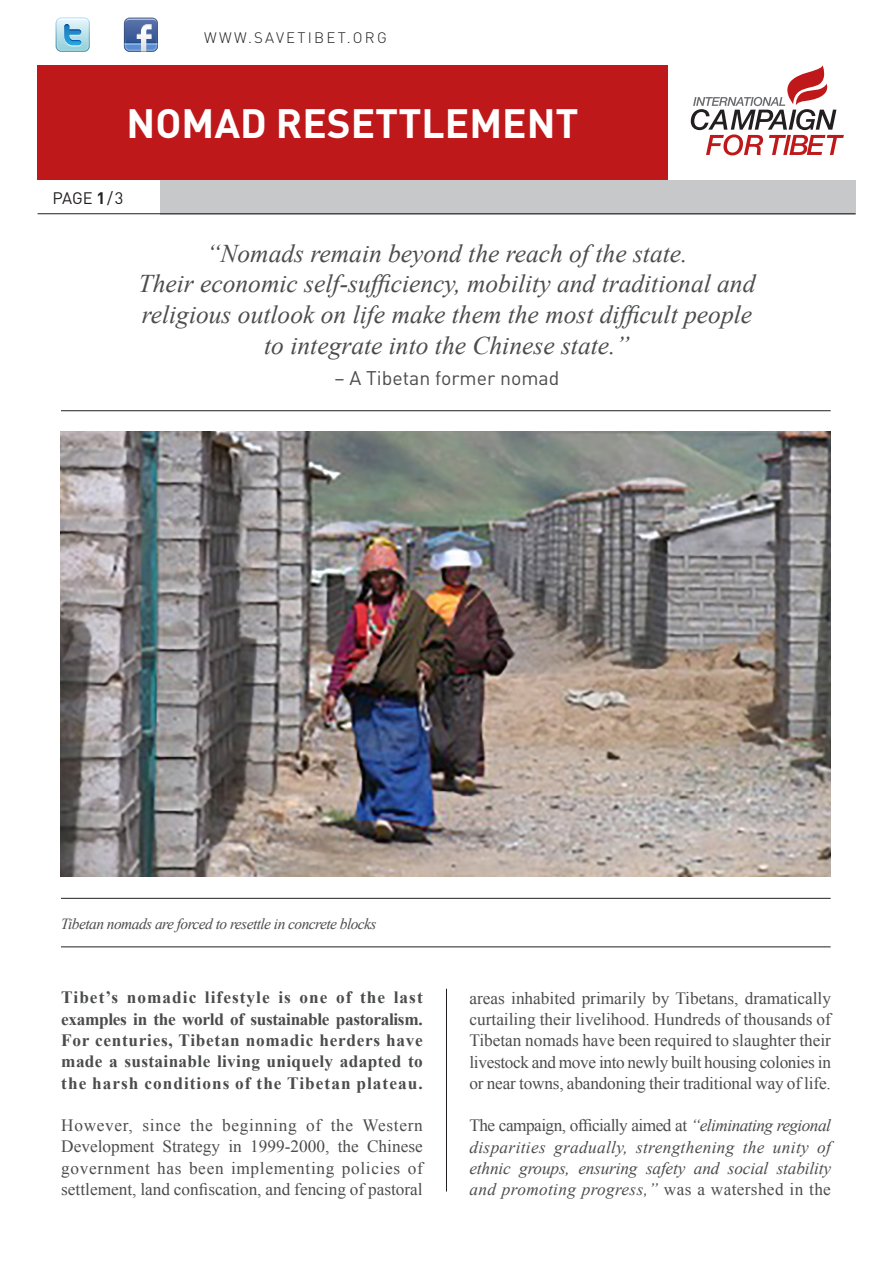
<style>
.page{position:relative;width:893px;height:1263px;background:#fff}
.page>*{position:absolute;margin:0;border:0;box-sizing:border-box;transform-origin:0 0}
.t1{font:700 40.5px "DIN Pro";color:#fff}
.t2{font:italic 25.5px/30.6px "Times New Roman";color:#4b4c4d;text-align:center}
.t3{font:19.5px "DIN Pro";color:#4b4c4d}
.t4{font:17.25px/21.3px "Times New Roman";letter-spacing:-.005em;color:#4b4c4d;text-align:justify}
.t5{font:700 17.25px/21.3px "Times New Roman";letter-spacing:.06em;color:#4b4c4d;text-align:justify}
.t6{font:italic 17.25px/21.3px "Times New Roman";letter-spacing:-.01em;color:#4b4c4d;text-align:justify}
.t7{font:16.5px "DIN Pro";color:#231f20}
.t8{font:italic 15.45px "Times New Roman";letter-spacing:-.035em;color:#4b4c4d}
.t9{font:300 15px "DIN Pro";letter-spacing:.15em;color:#231f20}
.s1{font-weight:700}
.s2{font-style:normal}
</style>
<div class="page">
<div style="left:160px;top:180px;width:696px;height:34px;background:#c7c8ca"></div>
<svg style="left:691px;top:65px;width:153px;height:90px"></svg>
<div style="left:38px;top:66px;width:630px;height:114px;background:#bf181b"></div>
<svg style="left:56px;top:18px;width:34px;height:34px"></svg>
<svg style="left:124px;top:18px;width:34px;height:34px"></svg>
<hr style="left:38px;top:213px;width:818px;height:1px;background:#231f20">
<hr style="left:61px;top:410px;width:770px;height:1px;background:#231f20">
<hr style="left:446px;top:989px;width:1px;height:202px;background:#231f20">
<hr style="left:61px;top:898px;width:770px;height:1px;background:#231f20">
<hr style="left:61px;top:946px;width:770px;height:1px;background:#231f20">
<img style="left:61px;top:432px;width:770px;height:445px">
<p class="t9" style="left:204px;top:27px;width:184px">WWW.SAVETIBET.ORG</p>
<p class="t1" style="left:127px;top:96px;width:453px">NOMAD RESETTLEMENT</p>
<p class="t7" style="left:53px;top:186px;width:72px">PAGE <span class="s1">1</span>/3</p>
<p class="t2" style="left:138px;top:237px;width:618px">“Nomads remain beyond the reach of the state.<br>Their economic self-sufficiency, mobility and traditional and religious outlook on life make them the most difficult people to integrate into the Chinese state.”</p>
<p class="t3" style="left:334px;top:365px;width:226px">– A Tibetan former nomad</p>
<p class="t8" style="left:61px;top:913px;width:317px">Tibetan nomads are forced to resettle in concrete blocks</p>
<p class="t5" style="left:61px;top:986px;width:363px">Tibet’s nomadic lifestyle is one of the last examples in the world of sustainable pastoralism.<br>For centuries, Tibetan nomadic herders have made a sustainable living uniquely adapted to the harsh conditions of the Tibetan plateau.</p>
<p class="t4" style="left:61px;top:1114px;width:363px">However, since the beginning of the Western Development Strategy in 1999-2000, the Chinese government has been implementing policies of settlement, land confiscation, and fencing of pastoral</p>
<p class="t4" style="left:469px;top:987px;width:363px">areas inhabited primarily by Tibetans, dramatically curtailing their livelihood. Hundreds of thousands of Tibetan nomads have been required to slaughter their livestock and move into newly built housing colonies in or near towns, abandoning their traditional way of life.</p>
<p class="t6" style="left:469px;top:1114px;width:363px"><span class="s2">The campaign, officially aimed at</span> “eliminating regional disparities gradually, strengthening the unity of ethnic groups, ensuring safety and social stability and promoting progress,” <span class="s2">was a watershed in the</span></p>
</div>
